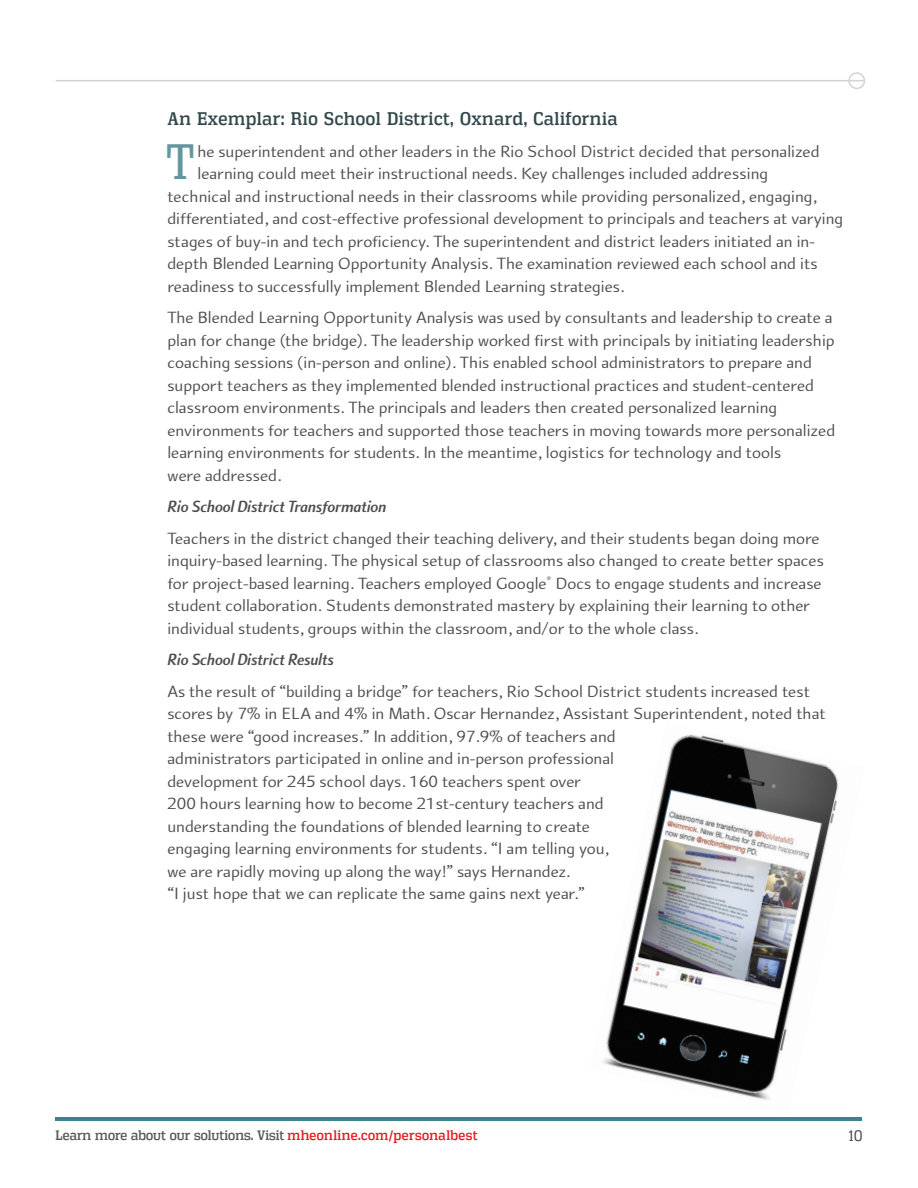
<style>
.page{position:relative;width:918px;height:1188px;background:#fff}
.page>*{position:absolute;margin:0;border:0;box-sizing:border-box;transform-origin:0 0}
.t1{font:48.9px "Vectipede Bk";color:#64969f}
.t2{font:18px "Vectipede Rg";letter-spacing:.03em;color:#32484c}
.t3{font:17.25px/22.5px "Arum Sans";color:#4d4d4f}
.t4{font:italic 700 17.25px "Arum Sans";color:#4d4d4f}
.t5{font:15px "Vectipede Bk";color:#4d4d4f}
.t6{font:13.5px "Vectipede Rg";color:#58595b}
.s1{color:#e31b22}
</style>
<div class="page">
<hr style="left:56px;top:1118px;width:806px;height:3px;background:#39858e">
<div style="left:848px;top:72px;width:17px;height:17px;border:2px solid #d1d3d4;border-radius:50%"></div>
<hr style="left:56px;top:80px;width:808px;height:1px;background:#d1d3d4">
<img style="left:602px;top:735px;width:237px;height:365px">
<p class="t2" style="left:167px;top:108px;width:452px">An Exemplar: Rio School District, Oxnard, California</p>
<h1 class="t1" style="left:166px;top:133px;width:30px">T</h1>
<p class="t3" style="left:198px;top:140px;width:624px">he superintendent and other leaders in the Rio School District decided that personalized</p>
<p class="t3" style="left:198px;top:163px;width:572px">learning could meet their instructional needs. Key challenges included addressing</p>
<p class="t3" style="left:167px;top:185px;width:651px">technical and instructional needs in their classrooms while providing personalized, engaging,</p>
<p class="t3" style="left:167px;top:208px;width:677px">differentiated, and cost-effective professional development to principals and teachers at varying</p>
<p class="t3" style="left:167px;top:230px;width:649px">stages of buy-in and tech proficiency. The superintendent and district leaders initiated an in-</p>
<p class="t3" style="left:167px;top:253px;width:652px">depth Blended Learning Opportunity Analysis. The examination reviewed each school and its</p>
<p class="t3" style="left:167px;top:275px;width:458px">readiness to successfully implement Blended Learning strategies.</p>
<p class="t3" style="left:167px;top:307px;width:669px">The Blended Learning Opportunity Analysis was used by consultants and leadership to create a plan for change (the bridge). The leadership worked first with principals by initiating leadership coaching sessions (in-person and online). This enabled school administrators to prepare and support teachers as they implemented blended instructional practices and student-centered classroom environments. The principals and leaders then created personalized learning environments for teachers and supported those teachers in moving towards more personalized learning environments for students. In the meantime, logistics for technology and tools<br>were addressed.</p>
<p class="t4" style="left:167px;top:497px;width:220px">Rio School District Transformation</p>
<p class="t3" style="left:167px;top:527px;width:658px">Teachers in the district changed their teaching delivery, and their students began doing more inquiry-based learning. The physical setup of classrooms also changed to create better spaces for project-based learning. Teachers employed Google<sup>®</sup> Docs to engage students and increase student collaboration. Students demonstrated mastery by explaining their learning to other individual students, groups within the classroom, and/or to the whole class.</p>
<p class="t4" style="left:167px;top:650px;width:168px">Rio School District Results</p>
<p class="t3" style="left:167px;top:680px;width:660px">As the result of “building a bridge” for teachers, Rio School District students increased test scores by 7% in ELA and 4% in Math. Oscar Hernandez, Assistant Superintendent, noted that these were “good increases.” In addition, 97.9% of teachers and<br>administrators participated in online and in-person professional<br>development for 245 school days. 160 teachers spent over<br>200 hours learning how to become 21st-century teachers and<br>understanding the foundations of blended learning to create<br>engaging learning environments for students. “I am telling you,<br>we are rapidly moving up along the way!” says Hernandez.<br>“I just hope that we can replicate the same gains next year.”</p>
<p class="t6" style="left:56px;top:1127px;width:423px">Learn more about our solutions. Visit <span class="s1">mheonline.com/personalbest</span></p>
<p class="t5" style="left:849px;top:1127px;width:15px">10</p>
</div>
